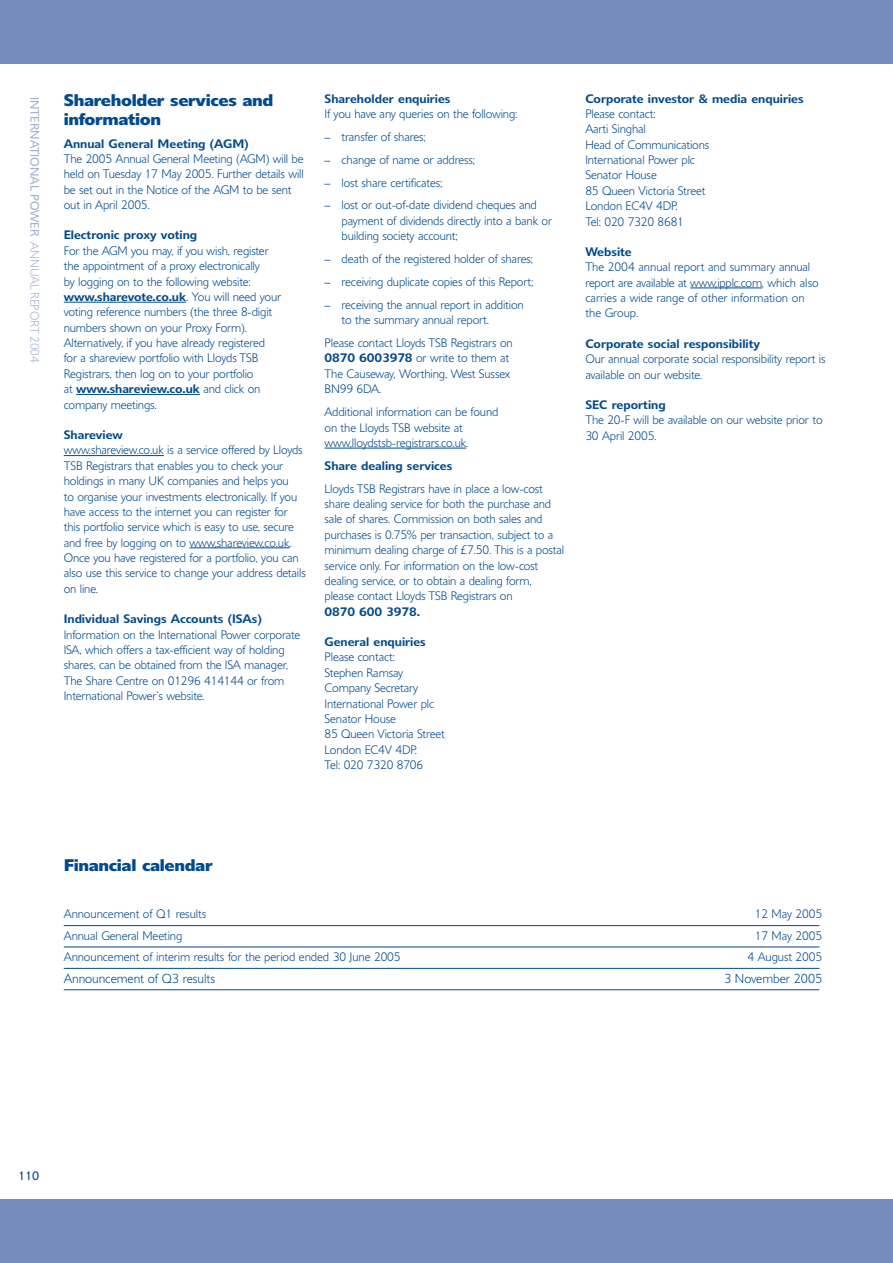
<style>
.page{position:relative;width:893px;height:1263px;background:#fff}
.page>*{position:absolute;margin:0;border:0;box-sizing:border-box;transform-origin:0 0}
.t1{font:700 16.5px/18.8px "Delargo DT";letter-spacing:-.02em;color:#004a8d}
.t2{font:300 12.75px "Delargo DT";letter-spacing:-.005em;color:#004a8d}
.t3{font:300 12px/15.5px "Delargo DT";letter-spacing:-.01em;color:#004a8d}
.t4{font:600 12px "Delargo DT";color:#004a8d}
.t5{font:12px "Delargo DT";color:#a4b1d2}
.t6{font:12px "Delargo DT";color:#004a8d}
.s1{font-weight:300}
.s2{font-weight:600}
.s3{font-style:italic}
</style>
<div class="page">
<div style="left:0;top:0;width:893px;height:64px;background:#758cbc"></div>
<div style="left:0;top:1199px;width:893px;height:64px;background:#758cbc"></div>
<hr style="left:64px;top:302px;width:31px;height:1px;background:#004a8d">
<svg style="left:94px;top:302px;width:92px;height:1px"></svg>
<hr style="left:76px;top:394px;width:31px;height:1px;background:#004a8d">
<svg style="left:107px;top:394px;width:93px;height:1px"></svg>
<svg style="left:64px;top:455px;width:100px;height:1px"></svg>
<svg style="left:190px;top:547px;width:100px;height:1px"></svg>
<svg style="left:325px;top:448px;width:141px;height:1px"></svg>
<svg style="left:690px;top:288px;width:25px;height:1px"></svg>
<hr style="left:715px;top:288px;width:31px;height:1px;background:#004a8d">
<svg style="left:746px;top:288px;width:16px;height:1px"></svg>
<hr style="left:64px;top:925px;width:755px;height:1px;background:#004a8d">
<hr style="left:64px;top:946px;width:755px;height:1px;background:#004a8d">
<hr style="left:64px;top:968px;width:755px;height:1px;background:#004a8d">
<hr style="left:64px;top:989px;width:755px;height:1px;background:#004a8d">
<p class="t5" style="left:39px;top:97px;width:268px;rotate:90deg">INTERNATIONAL POWER <span class="s1">ANNUAL REPORT 2004</span></p>
<h1 class="t1" style="left:64px;top:93px;width:211px">Shareholder services and information</h1>
<p class="t4" style="left:64px;top:139px;width:187px">Annual General Meeting (AGM)</p>
<p class="t3" style="left:64px;top:152px;width:242px">The 2005 Annual General Meeting (AGM) will be held on Tuesday 17 May 2005. Further details will be set out in the Notice of the AGM to be sent out in April 2005.</p>
<p class="t4" style="left:64px;top:231px;width:135px">Electronic proxy voting</p>
<p class="t3" style="left:64px;top:244px;width:219px">For the AGM you may, if you wish, register the appointment of a proxy electronically<br>by logging on to the following website: <span class="s2">www.sharevote.co.uk</span>. You will need your voting reference numbers (the three 8-digit numbers shown on your Proxy Form).<br>Alternatively, if you have already registered for a shareview portfolio with Lloyds TSB Registrars, then log on to your portfolio<br>at <span class="s2">www.shareview.co.uk</span> and click on company meetings.</p>
<p class="t4" style="left:64px;top:430px;width:61px">Shareview</p>
<p class="t3" style="left:64px;top:444px;width:244px">www.shareview.co.uk is a service offered by Lloyds TSB Registrars that enables you to check your holdings in many UK companies and helps you<br>to organise your investments electronically. If you have access to the internet you can register for this portfolio service which is easy to use, secure and free by logging on to www.shareview.co.uk.<br>Once you have registered for a portfolio, you can also use this service to change your address details on line.</p>
<p class="t4" style="left:64px;top:615px;width:200px">Individual Savings Accounts (ISAs)</p>
<p class="t3" style="left:64px;top:628px;width:238px">Information on the International Power corporate ISA, which offers a tax-efficient way of holding shares, can be obtained from the ISA manager, The Share Centre on 01296 414144 or from International Power’s website.</p>
<p class="t4" style="left:325px;top:94px;width:127px">Shareholder enquiries</p>
<p class="t3" style="left:325px;top:107px;width:194px">If you have any queries on the following:</p>
<p class="t3" style="left:325px;top:130px;width:103px">– transfer of shares;</p>
<p class="t3" style="left:325px;top:153px;width:152px">– change of name or address;</p>
<p class="t3" style="left:325px;top:176px;width:119px">– lost share certificates;</p>
<p class="t3" style="left:342px;top:199px;width:212px;text-indent:-17px">– lost or out-of-date dividend cheques and payment of dividends directly into a bank or building society account;</p>
<p class="t3" style="left:325px;top:252px;width:210px">– death of the registered holder of shares;</p>
<p class="t3" style="left:325px;top:275px;width:210px">– receiving duplicate copies of this Report;</p>
<p class="t3" style="left:342px;top:298px;width:184px;text-indent:-17px">– receiving the annual report in addition to the summary annual report<span class="s3">.</span></p>
<p class="t3" style="left:325px;top:336px;width:190px">Please contact Lloyds TSB Registrars on<br><span class="s2">0870 6003978</span> or write to them at<br>The Causeway, Worthing, West Sussex<br>BN99 6DA.</p>
<p class="t3" style="left:325px;top:406px;width:175px">Additional information can be found on the Lloyds TSB website at www.lloydstsb-registrars.co.uk.</p>
<p class="t4" style="left:325px;top:461px;width:129px">Share dealing services</p>
<p class="t3" style="left:325px;top:482px;width:241px">Lloyds TSB Registrars have in place a low-cost share dealing service for both the purchase and sale of shares. Commission on both sales and purchases is 0.75% per transaction, subject to a minimum dealing charge of £7.50. This is a postal service only. For information on the low-cost dealing service, or to obtain a dealing form, please contact Lloyds TSB Registrars on</p>
<p class="t4" style="left:325px;top:607px;width:97px">0870 600 3978.</p>
<p class="t4" style="left:325px;top:637px;width:103px">General enquiries</p>
<p class="t3" style="left:325px;top:651px;width:122px">Please contact:<br>Stephen Ramsay<br>Company Secretary<br>International Power plc<br>Senator House<br>85 Queen Victoria Street<br>London EC4V 4DP.<br>Tel: 020 7320 8706</p>
<p class="t4" style="left:585px;top:94px;width:220px">Corporate investor &amp; media enquiries</p>
<p class="t3" style="left:585px;top:107px;width:125px">Please contact:<br>Aarti Singhal<br>Head of Communications<br>International Power plc<br>Senator House<br>85 Queen Victoria Street<br>London EC4V 4DP.<br>Tel: 020 7320 8681</p>
<p class="t4" style="left:585px;top:247px;width:48px">Website</p>
<p class="t3" style="left:585px;top:261px;width:235px">The 2004 annual report and summary annual report are available at www.ipplc.com, which also carries a wide range of other information on the Group.</p>
<p class="t4" style="left:585px;top:339px;width:176px">Corporate social responsibility</p>
<p class="t3" style="left:585px;top:353px;width:242px">Our annual corporate social responsibility report is available on our website.</p>
<p class="t4" style="left:585px;top:400px;width:82px">SEC reporting</p>
<p class="t3" style="left:585px;top:414px;width:239px">The 20-F will be available on our website prior to<br>30 April 2005.</p>
<h1 class="t1" style="left:64px;top:858px;width:150px">Financial calendar</h1>
<p class="t3" style="left:64px;top:908px;width:144px">Announcement of Q1 results</p>
<p class="t3" style="left:755px;top:908px;width:69px">12 May 2005</p>
<p class="t3" style="left:64px;top:929px;width:120px">Annual General Meeting</p>
<p class="t3" style="left:755px;top:929px;width:69px">17 May 2005</p>
<p class="t3" style="left:64px;top:950px;width:338px">Announcement of interim results for the period ended 30 June 2005</p>
<p class="t3" style="left:748px;top:950px;width:76px">4 August 2005</p>
<p class="t2" style="left:64px;top:973px;width:153px">Announcement of Q3 results</p>
<p class="t2" style="left:724px;top:973px;width:100px">3 November 2005</p>
<p class="t6" style="left:18px;top:1171px;width:23px">110</p>
</div>
